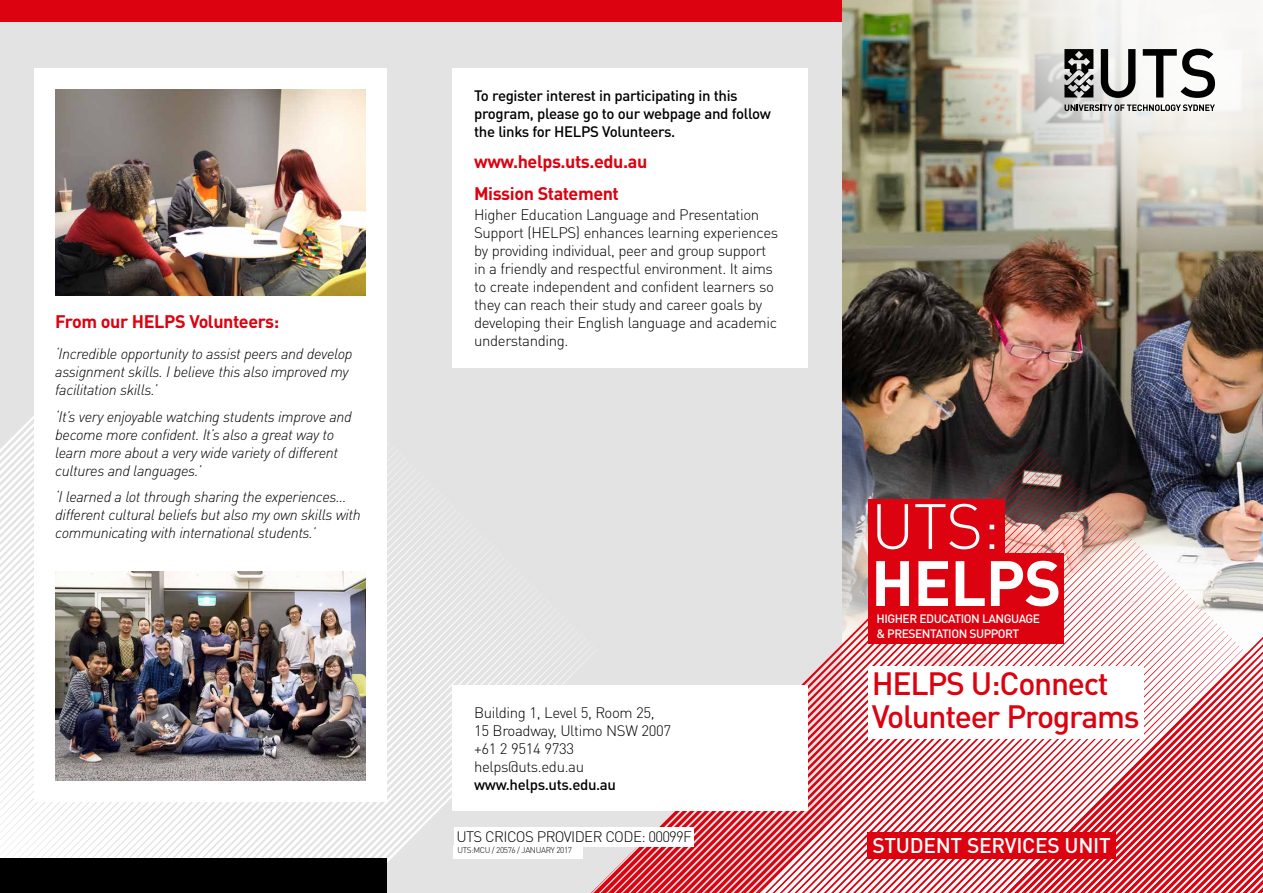
<style>
.page{position:relative;width:1263px;height:893px;background:#fff}
.page>*{position:absolute;margin:0;border:0;box-sizing:border-box;transform-origin:0 0}
.t1{font:700 63px "DINOT";letter-spacing:-.015em;color:#fff}
.t2{font:300 63px "DINOT";color:#fff}
.t3{font:500 31.95px/32.4px "DINOT";letter-spacing:-.04em;color:#dc0210}
.t4{font:500 21px "DINOT";letter-spacing:-.015em;color:#fff}
.t5{font:700 18px/31.7px "DINOT";letter-spacing:-.025em;color:#dc0210}
.t6{font:300 15px/18px "DINOT";letter-spacing:-.025em;color:#000}
.t7{font:italic 300 15px/18px "DINOT";letter-spacing:-.025em;color:#000}
.t8{font:500 15px/18px "DINOT";letter-spacing:-.025em;color:#000}
.t9{font:500 12px/14.4px "DINOT";letter-spacing:-.04em;color:#fff}
.t10{font:300 8.25px "DINOT";letter-spacing:-.045em;color:#000}
</style>
<div class="page">
<div style="left:0;top:10px;width:842px;height:883px;background:#e3e3e3"></div>
<img style="left:842px;top:354px;width:421px;height:92px">
<svg style="left:0;top:251px;width:597px;height:612px"></svg>
<div style="left:0;top:859px;width:387px;height:34px;background:#000"></div>
<img style="left:591px;top:446px;width:672px;height:447px">
<svg style="left:758px;top:604px;width:505px;height:289px"></svg>
<div style="left:0;top:0;width:842px;height:22px;background:#dc0210"></div>
<div style="left:453px;top:68px;width:355px;height:299px;background:#fff"></div>
<div style="left:867px;top:832px;width:249px;height:26px;background:#dc0210"></div>
<div style="left:869px;top:666px;width:275px;height:73px;background:#fff"></div>
<div style="left:868px;top:554px;width:195px;height:90px;background:#dc0210"></div>
<div style="left:868px;top:499px;width:136px;height:145px;background:#dc0210"></div>
<div style="left:34px;top:68px;width:353px;height:734px;background:#fff"></div>
<img style="left:55px;top:89px;width:310px;height:207px">
<img style="left:842px;top:0;width:421px;height:354px">
<svg style="left:1064px;top:49px;width:29px;height:48px"></svg>
<svg style="left:1101px;top:49px;width:34px;height:49px"></svg>
<svg style="left:1143px;top:49px;width:72px;height:49px"></svg>
<svg style="left:1064px;top:104px;width:151px;height:7px"></svg>
<img style="left:55px;top:571px;width:310px;height:210px">
<div style="left:453px;top:685px;width:355px;height:126px;background:#fff"></div>
<div style="left:454px;top:845px;width:129px;height:14px;background:#fff"></div>
<div style="left:454px;top:827px;width:240px;height:19px;background:#fff"></div>
<p class="t5" style="left:55px;top:306px;width:226px">From our HELPS Volunteers:</p>
<p class="t7" style="left:55px;top:345px;width:299px">‘Incredible opportunity to assist peers and develop assignment skills. I believe this also improved my facilitation skills.’</p>
<p class="t7" style="left:55px;top:407px;width:298px">‘It’s very enjoyable watching students improve and become more confident. It’s also a great way to learn more about a very wide variety of different cultures and languages.’</p>
<p class="t7" style="left:55px;top:488px;width:307px">‘I learned a lot through sharing the experiences... different cultural beliefs but also my own skills with communicating with international students.’</p>
<p class="t8" style="left:474px;top:86px;width:298px">To register interest in participating in this program, please go to our webpage and follow the links for HELPS Volunteers.</p>
<p class="t5" style="left:474px;top:146px;width:175px">www.helps.uts.edu.au<br>Mission Statement</p>
<p class="t6" style="left:474px;top:206px;width:306px">Higher Education Language and Presentation Support (HELPS) enhances learning experiences by providing individual, peer and group support in a friendly and respectful environment. It aims to create independent and confident learners so they can reach their study and career goals by developing their English language and academic understanding.</p>
<p class="t6" style="left:474px;top:704px;width:198px">Building 1, Level 5, Room 25,<br>15 Broadway, Ultimo NSW 2007 +61 2 9514 9733 helps@uts.edu.au</p>
<p class="t8" style="left:474px;top:775px;width:143px">www.helps.uts.edu.au</p>
<p class="t6" style="left:456px;top:827px;width:237px">UTS CRICOS PROVIDER CODE: 00099F</p>
<p class="t10" style="left:457px;top:845px;width:116px">UTS:MCU / 20576 / JANUARY 2017</p>
<h1 class="t2" style="left:871px;top:488px;width:131px">UTS:</h1>
<h1 class="t1" style="left:871px;top:542px;width:192px">HELPS</h1>
<p class="t9" style="left:876px;top:611px;width:165px">HIGHER EDUCATION LANGUAGE &amp; PRESENTATION SUPPORT</p>
<h2 class="t3" style="left:872px;top:667px;width:270px">HELPS U:Connect<br>Volunteer Programs</h2>
<h3 class="t4" style="left:872px;top:832px;width:240px">STUDENT SERVICES UNIT</h3>
</div>
